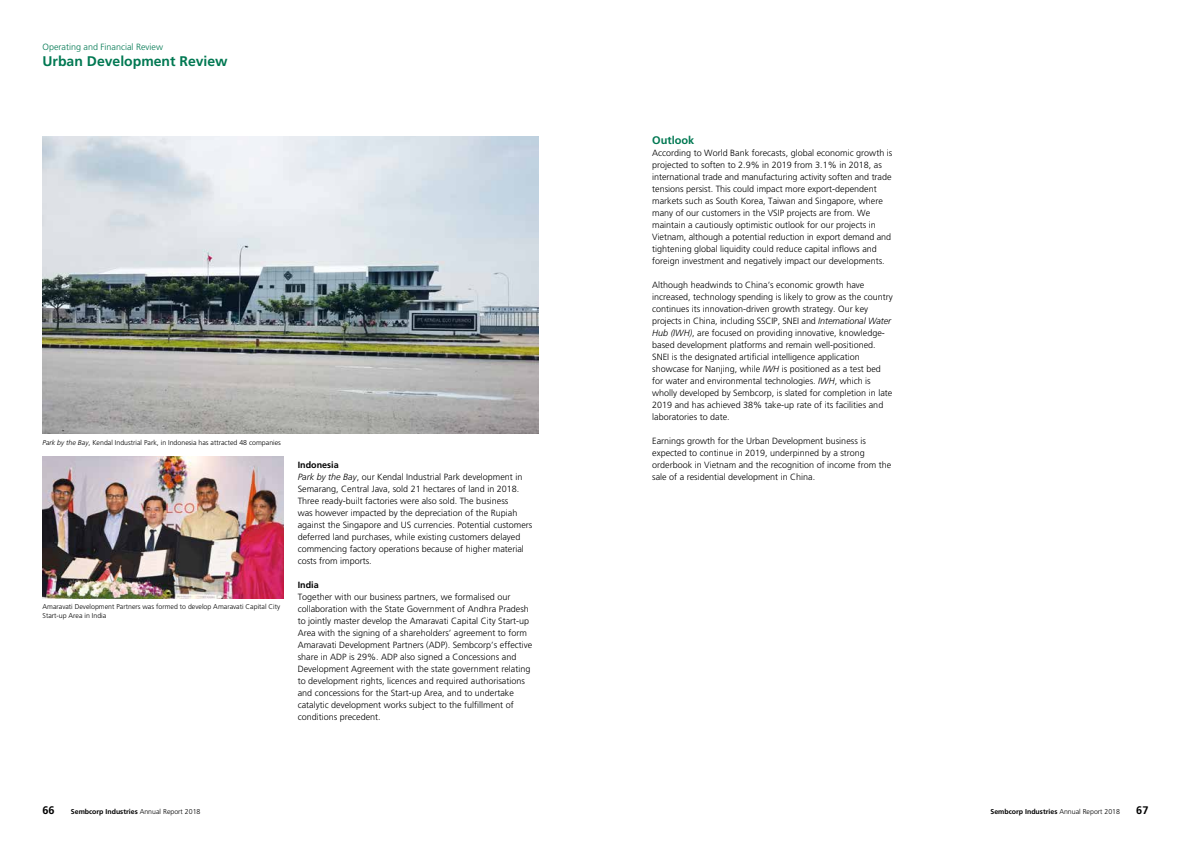
<style>
.page{position:relative;width:1191px;height:842px;background:#fff}
.page>*{position:absolute;margin:0;border:0;box-sizing:border-box;transform-origin:0 0}
.t1{font:700 14px "Frutiger";color:#007852}
.t2{font:700 11px "Frutiger";color:#007852}
.t3{font:700 11px "Frutiger";color:#000}
.t4{font:300 9px/12px "Frutiger";color:#000}
.t5{font:300 9px "Frutiger";color:#007852}
.t6{font:700 9px "Frutiger";color:#000}
.t7{font:300 7px/8.5px "Frutiger";color:#000}
.t8{font:700 7px "Frutiger";color:#000}
.s1{font-style:italic}
.s2{font-weight:700}
.s3{font-weight:300}
</style>
<div class="page">
<img style="left:43px;top:136px;width:496px;height:298px">
<img style="left:43px;top:456px;width:240px;height:142px">
<p class="t5" style="left:43px;top:41px;width:122px">Operating and Financial Review</p>
<h1 class="t1" style="left:43px;top:52px;width:187px">Urban Development Review</h1>
<p class="t7" style="left:43px;top:438px;width:240px"><span class="s1">Park by the Bay</span>, Kendal Industrial Park, in Indonesia has attracted 48 companies</p>
<p class="t7" style="left:43px;top:603px;width:239px">Amaravati Development Partners was formed to develop Amaravati Capital City<br>Start-up Area in India</p>
<p class="t4" style="left:298px;top:459px;width:236px"><span class="s2">Indonesia<br></span><span class="s1">Park by the Bay</span>, our Kendal Industrial Park development in Semarang, Central Java, sold 21 hectares of land in 2018.<br>Three ready-built factories were also sold. The business<br>was however impacted by the depreciation of the Rupiah against the Singapore and US currencies. Potential customers deferred land purchases, while existing customers delayed commencing factory operations because of higher material costs from imports.</p>
<p class="t6" style="left:298px;top:580px;width:23px">India</p>
<p class="t4" style="left:298px;top:591px;width:236px">Together with our business partners, we formalised our collaboration with the State Government of Andhra Pradesh to jointly master develop the Amaravati Capital City Start-up Area with the signing of a shareholders’ agreement to form Amaravati Development Partners (ADP). Sembcorp’s effective share in ADP is 29%. ADP also signed a Concessions and Development Agreement with the state government relating to development rights, licences and required authorisations and concessions for the Start-up Area, and to undertake catalytic development works subject to the fulfillment of conditions precedent.</p>
<p class="t2" style="left:652px;top:134px;width:44px">Outlook</p>
<p class="t4" style="left:652px;top:147px;width:242px">According to World Bank forecasts, global economic growth is projected to soften to 2.9% in 2019 from 3.1% in 2018, as international trade and manufacturing activity soften and trade tensions persist. This could impact more export-dependent markets such as South Korea, Taiwan and Singapore, where many of our customers in the VSIP projects are from. We maintain a cautiously optimistic outlook for our projects in Vietnam, although a potential reduction in export demand and tightening global liquidity could reduce capital inflows and foreign investment and negatively impact our developments.</p>
<p class="t4" style="left:652px;top:279px;width:242px">Although headwinds to China’s economic growth have increased, technology spending is likely to grow as the country continues its innovation-driven growth strategy. Our key projects in China, including SSCIP, SNEI and <span class="s1">International Water Hub (IWH)</span>, are focused on providing innovative, knowledge&shy;based development platforms and remain well-positioned.<br>SNEI is the designated artificial intelligence application showcase for Nanjing, while <span class="s1">IWH</span> is positioned as a test bed for water and environmental technologies. <span class="s1">IWH</span>, which is wholly developed by Sembcorp, is slated for completion in late 2019 and has achieved 38% take-up rate of its facilities and laboratories to date.</p>
<p class="t4" style="left:652px;top:435px;width:241px">Earnings growth for the Urban Development business is expected to continue in 2019, underpinned by a strong orderbook in Vietnam and the recognition of income from the sale of a residential development in China.</p>
<p class="t3" style="left:43px;top:803px;width:14px">66</p>
<p class="t8" style="left:71px;top:807px;width:131px">Sembcorp Industries <span class="s3">Annual Report 2018</span></p>
<p class="t8" style="left:990px;top:807px;width:131px">Sembcorp Industries <span class="s3">Annual Report 2018</span></p>
<p class="t3" style="left:1136px;top:803px;width:14px">67</p>
</div>
